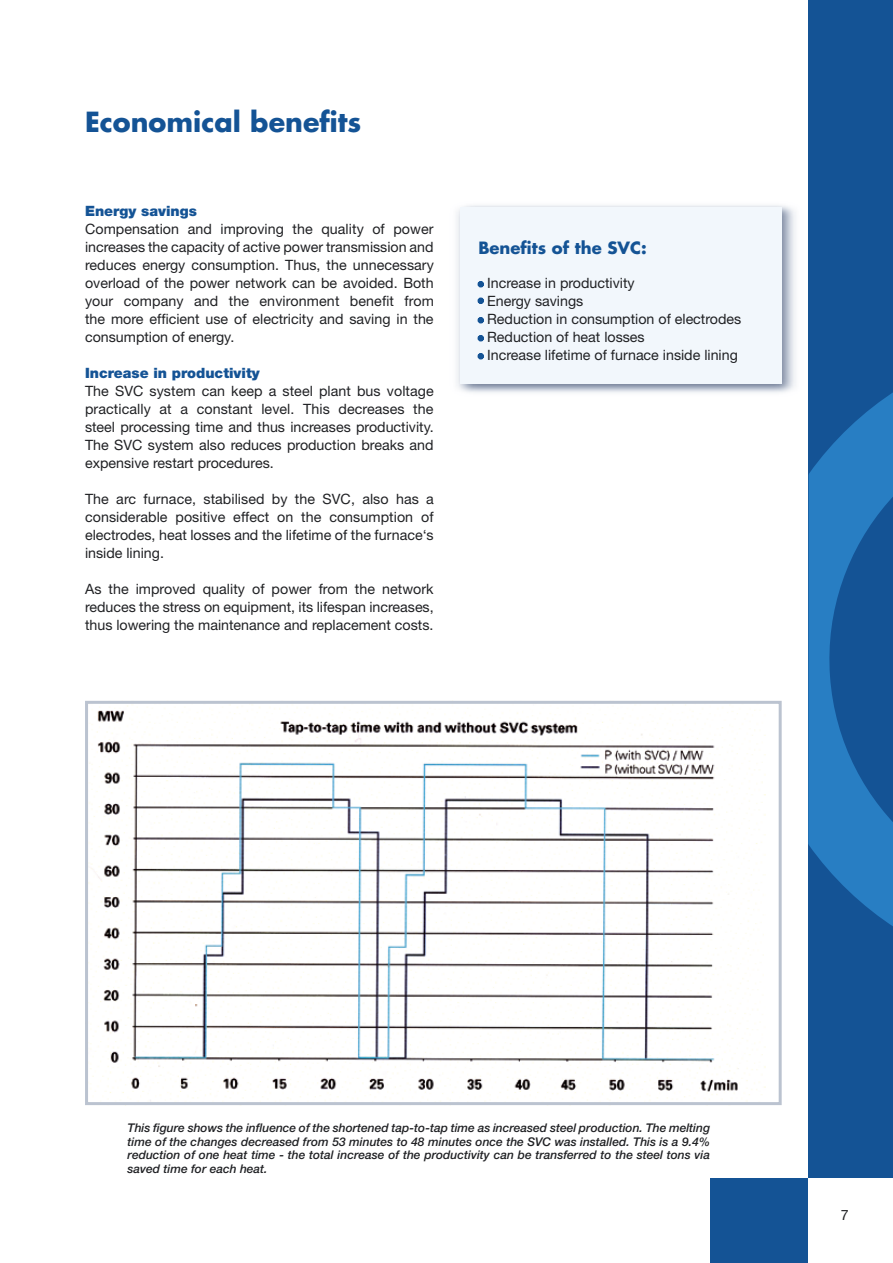
<style>
.page{position:relative;width:893px;height:1263px;background:#fff}
.page>*{position:absolute;margin:0;border:0;box-sizing:border-box;transform-origin:0 0}
.t1{font:700 27px "Futura";color:#145395}
.t2{font:700 16.5px "Futura";color:#145395}
.t3{font:14.25px/18px "Helvetica Neue";color:#202124;text-align:justify}
.t4{font:900 14.25px "Helvetica Neue";color:#145395}
.t5{font:italic 500 12px/13.5px "Helvetica Neue";color:#202124;text-align:justify}
</style>
<div class="page">
<img style="left:456px;top:205px;width:340px;height:188px">
<div style="left:461px;top:207px;width:321px;height:177px;background:#f2f7fc"></div>
<img style="left:89px;top:705px;width:677px;height:396px">
<div style="left:85px;top:701px;width:697px;height:404px;border:3px solid #bbc3d0"></div>
<div style="left:808px;top:0;width:85px;height:1178px;background:#145395"></div>
<svg style="left:808px;top:392px;width:85px;height:534px;fill:#287ec3"></svg>
<div style="left:710px;top:1178px;width:98px;height:85px;background:#145395"></div>
<svg style="left:478px;top:281px;width:6px;height:6px"></svg>
<div style="left:478px;top:297px;width:6px;height:7px;border:3px solid #145395;border-radius:50%"></div>
<svg style="left:478px;top:298px;width:5px;height:5px"></svg>
<svg style="left:478px;top:317px;width:6px;height:6px"></svg>
<svg style="left:478px;top:335px;width:6px;height:6px"></svg>
<svg style="left:478px;top:353px;width:6px;height:6px"></svg>
<h1 class="t1" style="left:85px;top:103px;width:278px">Economical benefits</h1>
<p class="t4" style="left:85px;top:202px;width:113px">Energy savings</p>
<p class="t3" style="left:85px;top:220px;width:350px">Compensation and improving the quality of power increases the capacity of active power transmission and reduces energy consumption. Thus, the unnecessary overload of the power network can be avoided. Both your company and the environment benefit from the more efficient use of electricity and saving in the consumption of energy.</p>
<p class="t4" style="left:85px;top:364px;width:176px">Increase in productivity</p>
<p class="t3" style="left:85px;top:382px;width:350px">The SVC system can keep a steel plant bus voltage practically at a constant level. This decreases the steel processing time and thus increases productivity.<br>The SVC system also reduces production breaks and expensive restart procedures.</p>
<p class="t3" style="left:85px;top:490px;width:350px">The arc furnace, stabilised by the SVC, also has a considerable positive effect on the consumption of electrodes, heat losses and the lifetime of the furnace‘s inside lining.</p>
<p class="t3" style="left:85px;top:580px;width:350px">As the improved quality of power from the network reduces the stress on equipment, its lifespan increases, thus lowering the maintenance and replacement costs.</p>
<p class="t2" style="left:478px;top:236px;width:170px">Benefits of the SVC:</p>
<p class="t3" style="left:478px;top:274px;width:264px;text-align:left"><sub>°</sub> Increase in productivity<br><sub>°</sub> Energy savings<br><sub>°</sub> Reduction in consumption of electrodes <sub>°</sub> Reduction of heat losses<br><sub>°</sub> Increase lifetime of furnace inside lining</p>
<p class="t5" style="left:128px;top:1121px;width:584px">This figure shows the influence of the shortened tap-to-tap time as increased steel production. The melting time of the changes decreased from 53 minutes to 48 minutes once the SVC was installed. This is a 9.4% reduction of one heat time - the total increase of the productivity can be transferred to the steel tons via saved time for each heat.</p>
</div>
